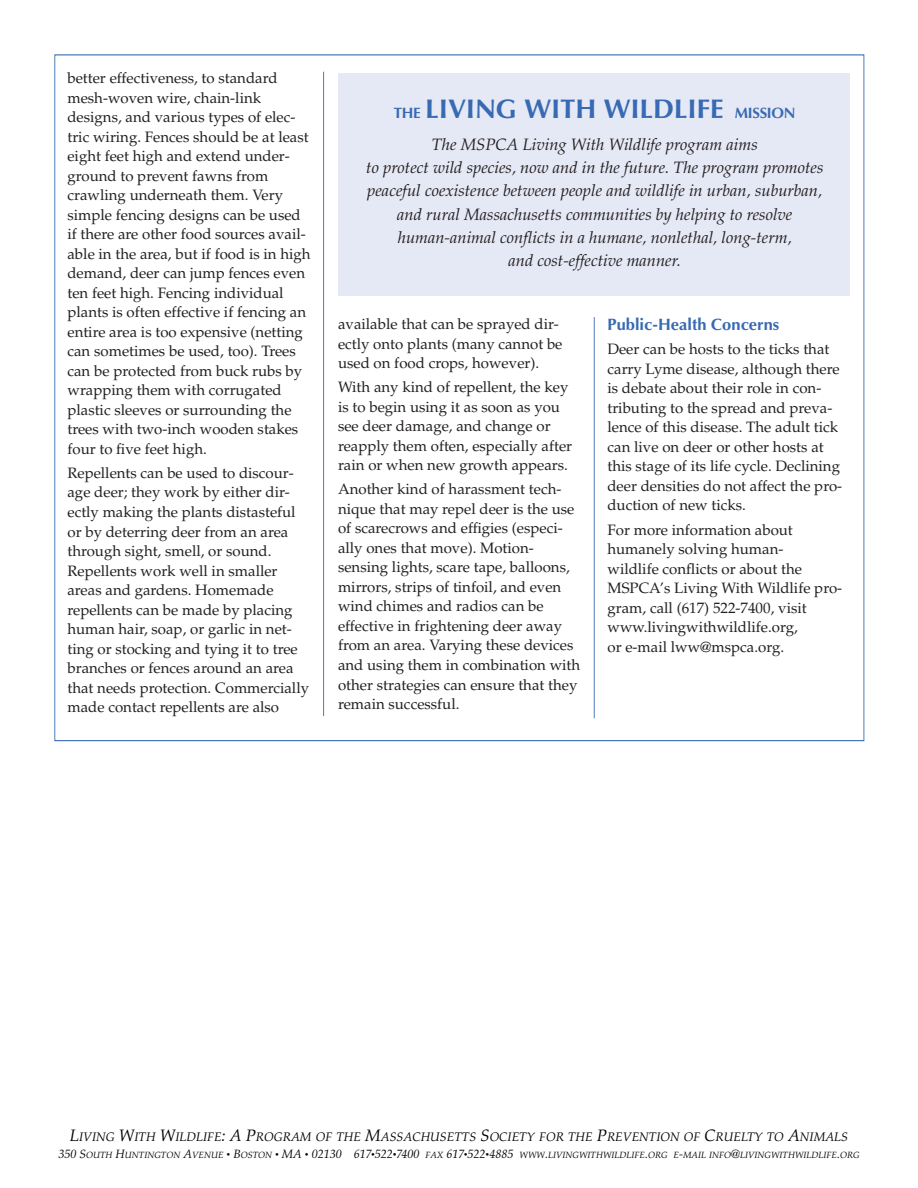
<style>
.page{position:relative;width:918px;height:1188px;background:#fff}
.page>*{position:absolute;margin:0;border:0;box-sizing:border-box;transform-origin:0 0}
.t1{font:700 27px "Optima";color:#376ab3}
.t2{font:italic 16.5px/23.2px "Palatino";color:#231f20;text-align:center}
.t3{font:700 16.5px "Optima";color:#376ab3}
.t4{font:15px/19.5px "Palatino";color:#231f20}
.t5{font:italic 12.3px "Palatino";color:#000}
.t6{font:italic 9px "Palatino";color:#000}
.s1{font-size:15px}
.s2{font-size:16.5px}
.s3{font-size:12px}
.s4{font-size:7.5px}
</style>
<div class="page">
<hr style="left:323px;top:72px;width:1px;height:644px;background:#376ab3">
<hr style="left:594px;top:317px;width:1px;height:401px;background:#376ab3">
<div style="left:339px;top:73px;width:511px;height:223px;background:#e5e8f5"></div>
<p class="t4" style="left:67px;top:70px;width:245px">better effectiveness, to standard mesh-woven wire, chain-link designs, and various types of elec&shy;tric wiring. Fences should be at least eight feet high and extend under&shy;ground to prevent fawns from crawling underneath them. Very simple fencing designs can be used if there are other food sources avail&shy;able in the area, but if food is in high demand, deer can jump fences even ten feet high. Fencing individual plants is often effective if fencing an entire area is too expensive (netting can sometimes be used, too). Trees can be protected from buck rubs by wrapping them with corrugated plastic sleeves or surrounding the trees with two-inch wooden stakes four to five feet high.</p>
<p class="t4" style="left:67px;top:465px;width:228px">Repellents can be used to discour-</p>
<p class="t4" style="left:67px;top:484px;width:224px">age deer; they work by either dir-</p>
<p class="t4" style="left:67px;top:504px;width:230px">ectly making the plants distasteful</p>
<p class="t4" style="left:67px;top:523px;width:222px">or by deterring deer from an area</p>
<p class="t4" style="left:67px;top:543px;width:206px">through sight, smell, or sound.</p>
<p class="t4" style="left:67px;top:562px;width:212px">Repellents work well in smaller</p>
<p class="t4" style="left:67px;top:582px;width:208px">areas and gardens. Homemade</p>
<p class="t4" style="left:73px;top:601px;width:221px">epellents can be made by placing</p>
<p class="t4" style="left:67px;top:621px;width:226px">human hair, soap, or garlic in net-</p>
<p class="t4" style="left:67px;top:640px;width:232px">ting or stocking and tying it to tree</p>
<p class="t4" style="left:67px;top:660px;width:228px">branches or fences around an area</p>
<p class="t4" style="left:67px;top:680px;width:243px">that needs protection. Commercially</p>
<p class="t4" style="left:67px;top:699px;width:213px">made contact repellents are also</p>
<h1 class="t1" style="left:394px;top:98px;width:403px"><span class="s1">THE</span> LIVING WITH WILDLIFE <span class="s1">MISSION</span></h1>
<p class="t2" style="left:366px;top:135px;width:459px">The MSPCA Living With Wildlife program aims<br>to protect wild species, now and in the future. The program promotes peaceful coexistence between people and wildlife in urban, suburban, and rural Massachusetts communities by helping to resolve human-animal conflicts in a humane, nonlethal, long-term,<br>and cost-effective manner.</p>
<p class="t4" style="left:338px;top:316px;width:226px">available that can be sprayed dir&shy;ectly onto plants (many cannot be used on food crops, however).</p>
<p class="t4" style="left:338px;top:379px;width:232px">With any kind of repellent, the key</p>
<p class="t4" style="left:338px;top:399px;width:224px">is to begin using it as soon as you</p>
<p class="t4" style="left:338px;top:418px;width:214px">see deer damage, and change or</p>
<p class="t4" style="left:344px;top:438px;width:230px">eapply them often, especially after</p>
<p class="t4" style="left:338px;top:457px;width:231px">rain or when new growth appears.</p>
<p class="t4" style="left:338px;top:481px;width:225px">Another kind of harassment tech-</p>
<p class="t4" style="left:338px;top:501px;width:238px">nique that may repel deer is the use</p>
<p class="t4" style="left:338px;top:520px;width:226px">of scarecrows and effigies (especi-</p>
<p class="t4" style="left:338px;top:540px;width:197px">ally ones that move). Motion-</p>
<p class="t4" style="left:338px;top:559px;width:233px">sensing lights, scare tape, balloons,</p>
<p class="t4" style="left:338px;top:579px;width:225px">mirrors, strips of tinfoil, and even</p>
<p class="t4" style="left:338px;top:598px;width:207px">wind chimes and radios can be</p>
<p class="t4" style="left:338px;top:618px;width:226px">effective in frightening deer away</p>
<p class="t4" style="left:338px;top:637px;width:237px">from an area. Varying these devices</p>
<p class="t4" style="left:338px;top:657px;width:244px">and using them in combination with</p>
<p class="t4" style="left:338px;top:676px;width:241px">other strategies can ensure that they</p>
<p class="t4" style="left:344px;top:696px;width:117px">emain successful.</p>
<p class="t3" style="left:607px;top:318px;width:173px">Public-Health Concerns</p>
<p class="t4" style="left:607px;top:341px;width:236px">Deer can be hosts to the ticks that carry Lyme disease, although there is debate about their role in con&shy;tributing to the spread and preva&shy;lence of this disease. The adult tick can live on deer or other hosts at this stage of its life cycle. Declining deer densities do not affect the pro&shy;duction of new ticks.</p>
<p class="t4" style="left:607px;top:521px;width:236px">For more information about humanely solving human-<br>wildlife conflicts or about the<br>MSPCA’s Living With Wildlife pro&shy;gram, call (617) 522-7400, visit www.livingwithwildlife.org,<br>or e-mail lww@mspca.org.</p>
<p class="t5" style="left:70px;top:1132px;width:780px"><span class="s2">L</span>IVING <span class="s2">W</span>ITH <span class="s2">W</span>ILDLIFE<span class="s2">: A P</span>ROGRAM OF THE <span class="s2">M</span>ASSACHUSETTS <span class="s2">S</span>OCIETY FOR THE <span class="s2">P</span>REVENTION OF <span class="s2">C</span>RUELTY TO <span class="s2">A</span>NIMALS</p>
<p class="t6" style="left:58px;top:1151px;width:803px"><span class="s3">350 S</span>OUTH <span class="s3">H</span>UNTINGTON <span class="s3">A</span>VENUE <span class="s4">•</span> <span class="s3">B</span>OSTON <span class="s4">•</span> <span class="s3">MA</span> <span class="s4">•</span> <span class="s3">02130 617</span><span class="s4">•</span><span class="s3">522</span><span class="s4">•</span><span class="s3">7400</span> FAX <span class="s3">617</span><span class="s4">•</span><span class="s3">522</span><span class="s4">•</span><span class="s3">4885</span> WWW<span class="s3">.</span>LIVINGWITHWILDLIFE<span class="s3">.</span>ORG E<span class="s3">-</span>MAIL INFO<span class="s3">@</span>LIVINGWITHWILDLIFE<span class="s3">.</span>ORG</p>
</div>
